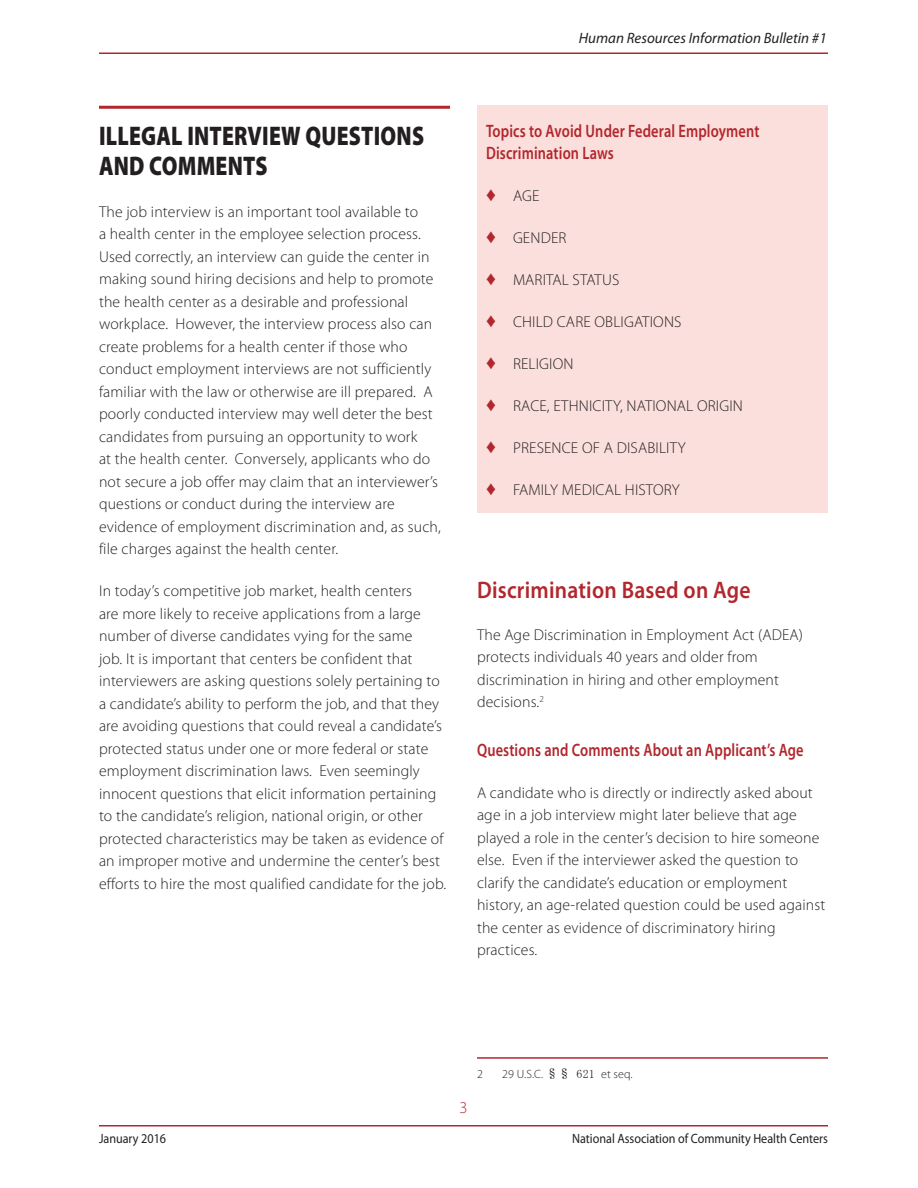
<style>
.page{position:relative;width:918px;height:1188px;background:#fff}
.page>*{position:absolute;margin:0;border:0;box-sizing:border-box;transform-origin:0 0}
.Hd1{font:900 27px/30px "Myriad Pro";letter-spacing:.01em;color:#231f20;scale:.8 1}
.Hd_2{font:600 24px "Myriad Pro";letter-spacing:.01em;color:#b2272d;scale:.9 1}
.Hd3{font:600 18px/21.6px "Myriad Pro";letter-spacing:.01em;color:#b2272d;scale:.8 1}
.t1{font:300 16.5px "Myriad Pro";color:#b2272d}
.Body_text{font:300 15.75px/22.5px "Myriad Pro";letter-spacing:.01em;color:#231f20}
.Body_text_bul3{font:300 15.75px "Myriad Pro";letter-spacing:.01em;color:#231f20}
.t2{font:italic 15px "Myriad Pro";color:#231f20}
.t3{font:13.5px "Myriad Pro";color:#231f20;scale:.9 1}
.Footnote{font:300 12px "Myriad Pro";letter-spacing:.01em;color:#231f20}
.s1{color:#b2272d}
.s2{font-family:"MS Mincho";font-weight:400}
</style>
<div class="page">
<hr style="left:99px;top:106px;width:351px;height:3px;background:#b2272d">
<div style="left:477px;top:106px;width:351px;height:407px;background:#fbdfdc"></div>
<hr style="left:477px;top:1057px;width:351px;height:2px;background:#b2272d">
<hr style="left:99px;top:52px;width:729px;height:2px;background:#b2272d">
<hr style="left:99px;top:1125px;width:729px;height:1px;background:#b2272d">
<p class="t2" style="left:579px;top:28px;width:249px">Human Resources Information Bulletin #1</p>
<p class="Hd1" style="left:99px;top:120px;width:408px">ILLEGAL INTERVIEW QUESTIONS<br>AND COMMENTS</p>
<p class="Body_text" style="left:99px;top:200px;width:343px">The job interview is an important tool available to<br>a health center in the employee selection process.<br>Used correctly, an interview can guide the center in making sound hiring decisions and help to promote the health center as a desirable and professional workplace. However, the interview process also can create problems for a health center if those who conduct employment interviews are not sufficiently familiar with the law or otherwise are ill prepared. A poorly conducted interview may well deter the best candidates from pursuing an opportunity to work<br>at the health center. Conversely, applicants who do not secure a job offer may claim that an interviewer’s questions or conduct during the interview are evidence of employment discrimination and, as such, file charges against the health center.</p>
<p class="Body_text" style="left:99px;top:580px;width:349px">In today’s competitive job market, health centers<br>are more likely to receive applications from a large number of diverse candidates vying for the same<br>job. It is important that centers be confident that interviewers are asking questions solely pertaining to a candidate’s ability to perform the job, and that they are avoiding questions that could reveal a candidate’s protected status under one or more federal or state employment discrimination laws. Even seemingly innocent questions that elicit information pertaining to the candidate’s religion, national origin, or other protected characteristics may be taken as evidence of an improper motive and undermine the center’s best efforts to hire the most qualified candidate for the job.</p>
<p class="Hd3" style="left:486px;top:120px;width:343px">Topics to Avoid Under Federal Employment<br>Discrimination Laws</p>
<p class="Body_text_bul3" style="left:486px;top:186px;width:55px"><span class="s1">♦</span> AGE</p>
<p class="Body_text_bul3" style="left:486px;top:228px;width:82px"><span class="s1">♦</span> GENDER</p>
<p class="Body_text_bul3" style="left:486px;top:270px;width:135px"><span class="s1">♦</span> MARITAL STATUS</p>
<p class="Body_text_bul3" style="left:486px;top:312px;width:197px"><span class="s1">♦</span> CHILD CARE OBLIGATIONS</p>
<p class="Body_text_bul3" style="left:486px;top:354px;width:89px"><span class="s1">♦</span> RELIGION</p>
<p class="Body_text_bul3" style="left:486px;top:396px;width:258px"><span class="s1">♦</span> RACE, ETHNICITY, NATIONAL ORIGIN</p>
<p class="Body_text_bul3" style="left:486px;top:438px;width:201px"><span class="s1">♦</span> PRESENCE OF A DISABILITY</p>
<p class="Body_text_bul3" style="left:486px;top:480px;width:195px"><span class="s1">♦</span> FAMILY MEDICAL HISTORY</p>
<p class="Hd_2" style="left:477px;top:574px;width:306px">Discrimination Based on Age</p>
<p class="Body_text" style="left:477px;top:623px;width:328px">The Age Discrimination in Employment Act (ADEA) protects individuals 40 years and older from discrimination in hiring and other employment decisions.<sup>2</sup></p>
<p class="Hd3" style="left:477px;top:738px;width:410px">Questions and Comments About an Applicant’s Age</p>
<p class="Body_text" style="left:477px;top:781px;width:350px">A candidate who is directly or indirectly asked about age in a job interview might later believe that age played a role in the center’s decision to hire someone else. Even if the interviewer asked the question to clarify the candidate’s education or employment history, an age-related question could be used against the center as evidence of discriminatory hiring practices.</p>
<p class="t1" style="left:459px;top:1098px;width:10px">3</p>
<p class="Footnote" style="left:477px;top:1067px;width:7px">2</p>
<p class="Footnote" style="left:502px;top:1067px;width:132px">29 U.S.C. <span class="s2">§§ 621</span> et seq.</p>
<p class="t3" style="left:99px;top:1130px;width:76px">January 2016</p>
<p class="t3" style="left:572px;top:1130px;width:286px">National Association of Community Health Centers</p>
</div>
